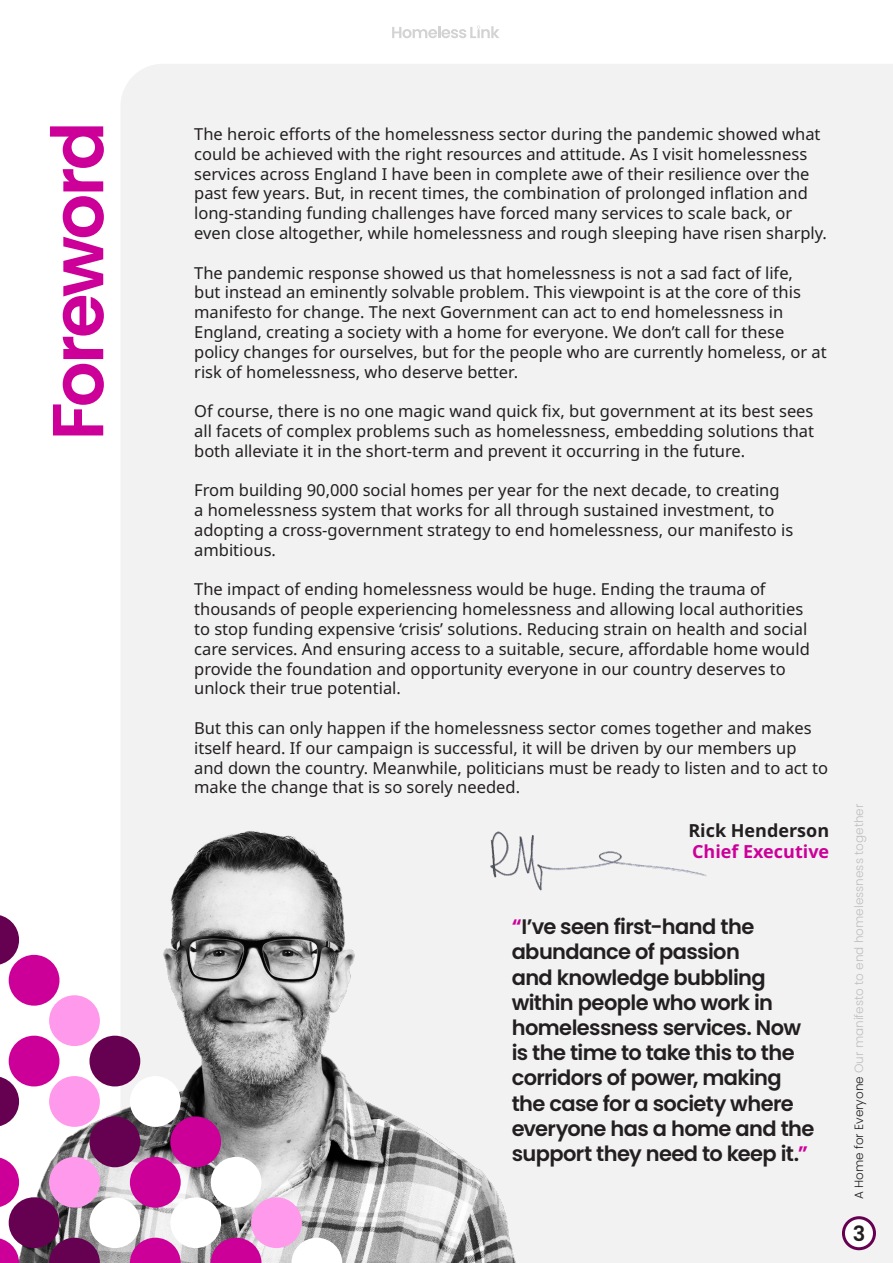
<style>
.page{position:relative;width:893px;height:1263px;background:#fff}
.page>*{position:absolute;margin:0;border:0;box-sizing:border-box;transform-origin:0 0}
.t1{font:600 72px "Poppins";letter-spacing:-.04em;color:#c09}
.t2{font:600 21px/25.2px "Poppins";letter-spacing:-.03em;color:#231f20}
.t3{font:700 18px "Noto Sans";color:#c09}
.t4{font:700 18px "Noto Sans";color:#231f20}
.t5{font:16.5px/19.8px "Noto Sans";color:#231f20}
.t6{font:300 12px "Poppins";color:#bfbfbf}
.s1{color:#c09}
.s2{color:#231f20}
</style>
<div class="page">
<div style="left:121px;top:64px;width:772px;height:1199px;background:#f2f2f2"></div>
<img style="left:8px;top:778px;width:621px;height:485px">
<svg style="left:0;top:1238px;width:19px;height:25px"></svg>
<svg style="left:49px;top:1238px;width:51px;height:25px"></svg>
<div style="left:9px;top:1197px;width:50px;height:51px;background:#660050;border-radius:50%"></div>
<svg style="left:0;top:1157px;width:19px;height:51px"></svg>
<svg style="left:130px;top:1238px;width:51px;height:25px"></svg>
<div style="left:89px;top:1197px;width:51px;height:51px;background:#fff;border-radius:50%"></div>
<div style="left:49px;top:1157px;width:51px;height:51px;background:#ff99ec;border-radius:50%"></div>
<div style="left:9px;top:1116px;width:50px;height:51px;background:#fff;border-radius:50%"></div>
<svg style="left:0;top:1076px;width:19px;height:51px"></svg>
<svg style="left:211px;top:1238px;width:50px;height:25px"></svg>
<div style="left:170px;top:1197px;width:51px;height:51px;background:#fff;border-radius:50%"></div>
<div style="left:130px;top:1157px;width:51px;height:51px;background:#c09;border-radius:50%"></div>
<div style="left:89px;top:1116px;width:51px;height:51px;background:#660050;border-radius:50%"></div>
<div style="left:49px;top:1076px;width:51px;height:51px;background:#ff99ec;border-radius:50%"></div>
<div style="left:9px;top:1036px;width:50px;height:50px;background:#c09;border-radius:50%"></div>
<svg style="left:8px;top:995px;width:11px;height:51px"></svg>
<svg style="left:291px;top:1238px;width:51px;height:25px"></svg>
<div style="left:251px;top:1197px;width:51px;height:51px;background:#ff99ec;border-radius:50%"></div>
<div style="left:211px;top:1157px;width:50px;height:51px;background:#fff;border-radius:50%"></div>
<div style="left:170px;top:1116px;width:51px;height:51px;background:#c09;border-radius:50%"></div>
<div style="left:130px;top:1076px;width:51px;height:51px;background:#fff;border-radius:50%"></div>
<div style="left:89px;top:1036px;width:51px;height:50px;background:#660050;border-radius:50%"></div>
<div style="left:49px;top:995px;width:51px;height:51px;background:#ff99ec;border-radius:50%"></div>
<div style="left:9px;top:955px;width:50px;height:51px;background:#c09;border-radius:50%"></div>
<svg style="left:0;top:914px;width:19px;height:51px"></svg>
<div style="left:843px;top:1218px;width:31px;height:31px;background:#fff;border-radius:50%"></div>
<div style="left:842px;top:1216px;width:34px;height:34px;border:3px solid #660050;border-radius:50%"></div>
<img style="left:487px;top:814px;width:229px;height:81px">
<svg style="left:392px;top:26px;width:107px;height:12px"></svg>
<h1 class="t1" style="left:36px;top:440px;width:320px;rotate:-90deg">Foreword</h1>
<p class="t5" style="left:194px;top:124px;width:634px">The heroic efforts of the homelessness sector during the pandemic showed what could be achieved with the right resources and attitude. As I visit homelessness services across England I have been in complete awe of their resilience over the past few years. But, in recent times, the combination of prolonged inflation and long-standing funding challenges have forced many services to scale back, or even close altogether, while homelessness and rough sleeping have risen sharply.</p>
<p class="t5" style="left:194px;top:263px;width:634px">The pandemic response showed us that homelessness is not a sad fact of life,<br>but instead an eminently solvable problem. This viewpoint is at the core of this manifesto for change. The next Government can act to end homelessness in England, creating a society with a home for everyone. We don’t call for these policy changes for ourselves, but for the people who are currently homeless, or at risk of homelessness, who deserve better.</p>
<p class="t5" style="left:194px;top:402px;width:621px;text-align:justify">Of course, there is no one magic wand quick fix, but government at its best sees all facets of complex problems such as homelessness, embedding solutions that both alleviate it in the short-term and prevent it occurring in the future.</p>
<p class="t5" style="left:194px;top:481px;width:600px">From building 90,000 social homes per year for the next decade, to creating<br>a homelessness system that works for all through sustained investment, to adopting a cross-government strategy to end homelessness, our manifesto is ambitious.</p>
<p class="t5" style="left:194px;top:580px;width:617px">The impact of ending homelessness would be huge. Ending the trauma of thousands of people experiencing homelessness and allowing local authorities to stop funding expensive ‘crisis’ solutions. Reducing strain on health and social care services. And ensuring access to a suitable, secure, affordable home would provide the foundation and opportunity everyone in our country deserves to unlock their true potential.</p>
<p class="t5" style="left:194px;top:718px;width:635px">But this can only happen if the homelessness sector comes together and makes itself heard. If our campaign is successful, it will be driven by our members up and down the country. Meanwhile, politicians must be ready to listen and to act to make the change that is so sorely needed.</p>
<p class="t4" style="left:688px;top:817px;width:142px">Rick Henderson</p>
<p class="t3" style="left:692px;top:839px;width:139px">Chief Executive</p>
<p class="t2" style="left:512px;top:914px;width:304px"><span class="s1">“</span>I’ve seen first-hand the abundance of passion<br>and knowledge bubbling within people who work in homelessness services. Now is the time to take this to the corridors of power, making the case for a society where everyone has a home and the support they need to keep it.<span class="s1">”</span></p>
<p class="t6" style="left:852px;top:1199px;width:397px;rotate:-90deg"><span class="s2">A Home for Everyone</span> Our manifesto to end homelessness together</p>
<p class="t2" style="left:853px;top:1221px;width:14px">3</p>
</div>
